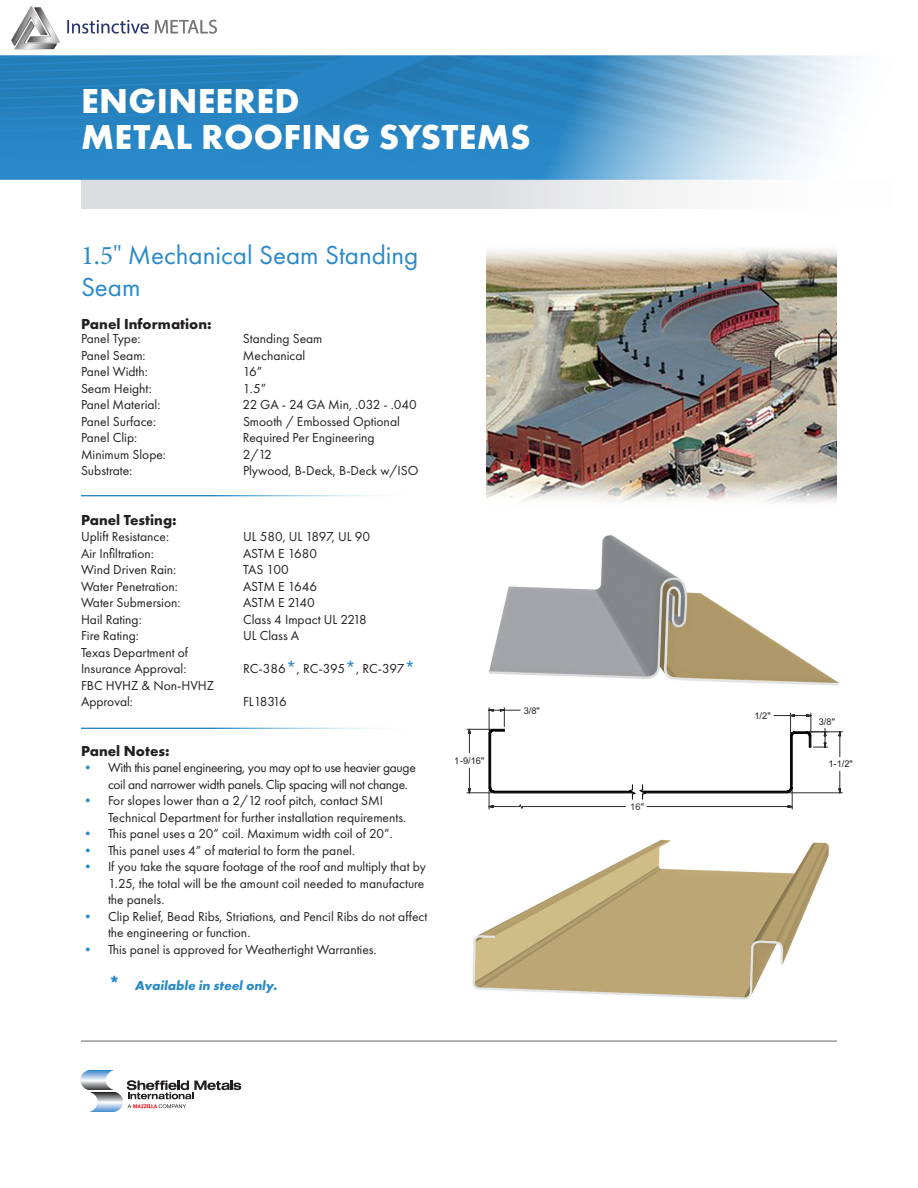
<style>
.page{position:relative;width:918px;height:1188px;background:#fff}
.page>*{position:absolute;margin:0;border:0;box-sizing:border-box;transform-origin:0 0}
.t1{font:700 36px "Futura PT";letter-spacing:.01em;color:#fff}
.t2{font:27px/32.4px "Futura PT";color:#2989c9}
.t3{font:700 15px "Futura PT";color:#231f20}
.t4{font:13.5px/16.5px "Futura PT";color:#231f20}
.t5{font:13.5px/16.5px "Futura PT";letter-spacing:-.025em;color:#231f20}
.t6{font:700 13.5px "Futura PT";color:#2989c9}
.t7{font:13.5px "Futura PT";letter-spacing:-.05em;color:#231f20}
.t8{font:9.3px "Arial";color:#231f20}
.t9{font:9.3px "Arial";color:#2b2c2c}
.s1{font-family:"Minion Pro"}
.s2{font-size:19.5px;color:#2989c9}
.s3{color:#2989c9}
.s4{font-size:19.5px}
</style>
<div class="page">
<div style="left:81px;top:180px;width:837px;height:29px;background:linear-gradient(to right,#d2d3d6,#fefefe)"></div>
<svg style="left:0;top:55px;width:856px;height:125px;background:#539ccc"></svg>
<svg style="left:80px;top:1070px;width:161px;height:42px"></svg>
<hr style="left:81px;top:1040px;width:756px;height:2px;background:#939598">
<img style="left:472px;top:839px;width:357px;height:161px">
<img style="left:489px;top:535px;width:350px;height:151px">
<svg style="left:466px;top:707px;width:377px;height:103px"></svg>
<hr style="left:81px;top:495px;width:351px;height:1px;background:#2989c9">
<hr style="left:81px;top:727px;width:351px;height:2px;background:#2989c9">
<img style="left:486px;top:248px;width:351px;height:254px">
<img style="left:11px;top:6px;width:206px;height:44px">
<p class="t1" style="left:81px;top:78px;width:220px">ENGINEERED</p>
<p class="t1" style="left:81px;top:114px;width:451px">METAL ROOFING SYSTEMS</p>
<p class="t2" style="left:81px;top:238px;width:339px"><span class="s1">1.5"</span> Mechanical Seam Standing<br>Seam</p>
<p class="t3" style="left:81px;top:314px;width:132px">Panel Information:</p>
<p class="t4" style="left:81px;top:330px;width:61px">Panel Type:</p>
<p class="t4" style="left:243px;top:330px;width:81px">Standing Seam</p>
<p class="t4" style="left:81px;top:347px;width:66px">Panel Seam:</p>
<p class="t4" style="left:243px;top:347px;width:64px">Mechanical</p>
<p class="t4" style="left:81px;top:363px;width:68px">Panel Width:</p>
<p class="t4" style="left:243px;top:363px;width:21px">16”</p>
<p class="t4" style="left:81px;top:380px;width:72px">Seam Height:</p>
<p class="t4" style="left:243px;top:380px;width:25px">1.5”</p>
<p class="t4" style="left:81px;top:396px;width:81px">Panel Material:</p>
<p class="t4" style="left:243px;top:396px;width:176px">22 GA - 24 GA Min, .032 - .040</p>
<p class="t4" style="left:81px;top:413px;width:77px">Panel Surface:</p>
<p class="t4" style="left:243px;top:413px;width:158px">Smooth / Embossed Optional</p>
<p class="t4" style="left:81px;top:429px;width:58px">Panel Clip:</p>
<p class="t4" style="left:243px;top:429px;width:133px">Required Per Engineering</p>
<p class="t4" style="left:81px;top:446px;width:87px">Minimum Slope:</p>
<p class="t4" style="left:243px;top:446px;width:30px">2/12</p>
<p class="t4" style="left:81px;top:462px;width:53px">Substrate:</p>
<p class="t4" style="left:243px;top:462px;width:177px">Plywood, B-Deck, B-Deck w/ISO</p>
<p class="t3" style="left:81px;top:510px;width:97px">Panel Testing:</p>
<p class="t4" style="left:81px;top:528px;width:90px">Uplift Resistance:</p>
<p class="t4" style="left:243px;top:528px;width:129px">UL 580, UL 1897, UL 90</p>
<p class="t4" style="left:81px;top:545px;width:74px">Air Infiltration:</p>
<p class="t4" style="left:243px;top:545px;width:76px">ASTM E 1680</p>
<p class="t4" style="left:81px;top:561px;width:97px">Wind Driven Rain:</p>
<p class="t4" style="left:243px;top:561px;width:47px">TAS 100</p>
<p class="t4" style="left:81px;top:578px;width:98px">Water Penetration:</p>
<p class="t4" style="left:243px;top:578px;width:76px">ASTM E 1646</p>
<p class="t4" style="left:81px;top:594px;width:101px">Water Submersion:</p>
<p class="t5" style="left:243px;top:594px;width:73px">ASTM E 2140</p>
<p class="t4" style="left:81px;top:611px;width:62px">Hail Rating:</p>
<p class="t4" style="left:243px;top:611px;width:125px">Class 4 Impact UL 2218</p>
<p class="t4" style="left:81px;top:627px;width:59px">Fire Rating:</p>
<p class="t4" style="left:243px;top:627px;width:58px">UL Class A</p>
<p class="t4" style="left:81px;top:644px;width:109px">Texas Department of</p>
<p class="t4" style="left:81px;top:660px;width:107px">Insurance Approval:</p>
<p class="t4" style="left:243px;top:660px;width:174px">RC-386<span class="s2">*</span>, RC-395<span class="s2">*</span>, RC-397<span class="s2">*</span></p>
<p class="t4" style="left:81px;top:677px;width:135px">FBC HVHZ &amp; Non-HVHZ</p>
<p class="t4" style="left:81px;top:693px;width:54px">Approval:</p>
<p class="t7" style="left:243px;top:694px;width:45px">FL18316</p>
<p class="t3" style="left:81px;top:741px;width:90px">Panel Notes:</p>
<p class="t5" style="left:108px;top:759px;width:309px;text-indent:-27px"><span class="s3">•</span> With this panel engineering, you may opt to use heavier gauge coil and narrower width panels. Clip spacing will not change.</p>
<p class="t4" style="left:108px;top:792px;width:300px;text-indent:-27px"><span class="s3">•</span> For slopes lower than a 2/12 roof pitch, contact SMI<br>Technical Department for further installation requirements.</p>
<p class="t4" style="left:81px;top:825px;width:313px"><span class="s3">•</span> This panel uses a 20” coil. Maximum width coil of 20”.</p>
<p class="t4" style="left:81px;top:842px;width:276px"><span class="s3">•</span> This panel uses 4” of material to form the panel.</p>
<p class="t4" style="left:108px;top:858px;width:320px;text-indent:-27px"><span class="s3">•</span> If you take the square footage of the roof and multiply that by<br>1.25, the total will be the amount coil needed to manufacture the panels.</p>
<p class="t4" style="left:108px;top:908px;width:321px;text-indent:-27px"><span class="s3">•</span> Clip Relief, Bead Ribs, Striations, and Pencil Ribs do not affect the engineering or function.</p>
<p class="t4" style="left:81px;top:941px;width:297px"><span class="s3">•</span> This panel is approved for Weathertight Warranties.</p>
<p class="t6" style="left:108px;top:976px;width:173px"><span class="s4">*</span> Available in steelonly.</p>
<p class="t8" style="left:455px;top:754px;width:31px">1-9/16"</p>
<p class="t8" style="left:524px;top:704px;width:18px">3/8"</p>
<p class="t9" style="left:630px;top:800px;width:15px">16"</p>
<p class="t8" style="left:755px;top:710px;width:18px">1/2"</p>
<p class="t8" style="left:819px;top:716px;width:18px">3/8"</p>
<p class="t8" style="left:828px;top:758px;width:26px">1-1/2"</p>
</div>
